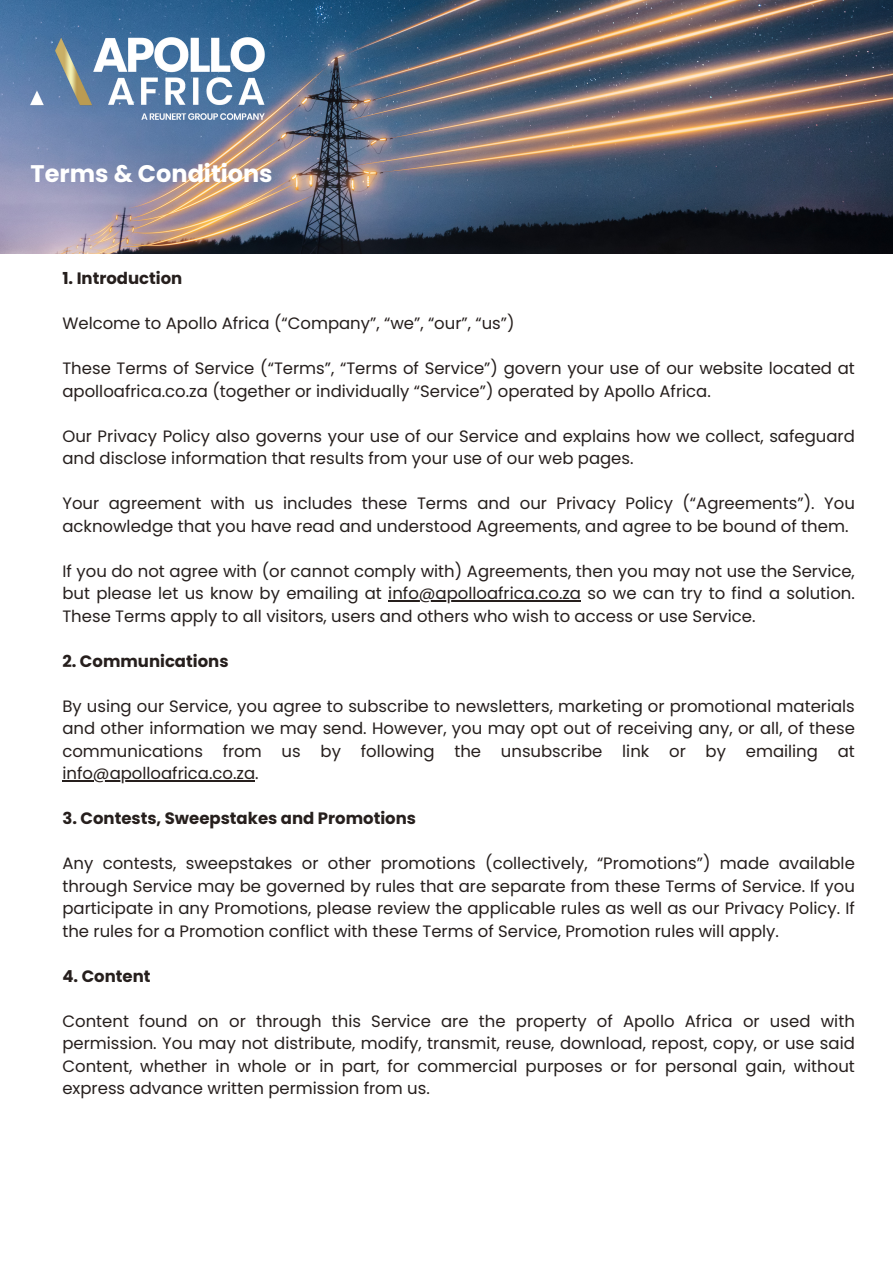
<style>
.page{position:relative;width:893px;height:1264px;background:#fff}
.page>*{position:absolute;margin:0;border:0;box-sizing:border-box;transform-origin:0 0}
.t1{font:700 24px "Poppins";color:#fff}
.t2{font:16.5px/22.5px "Poppins";color:#261f1d;text-align:justify}
.t3{font:700 16.5px "Poppins";color:#261f1d}
</style>
<div class="page">
<img style="left:0;top:0;width:892px;height:253px">
<hr style="left:388px;top:600px;width:193px;height:1px;background:#261f1d">
<hr style="left:62px;top:780px;width:193px;height:1px;background:#261f1d">
<img style="left:31px;top:38px;width:233px;height:82px">
<p class="t1" style="left:31px;top:157px;width:243px">Terms &amp; Conditions</p>
<p class="t3" style="left:62px;top:267px;width:121px">1. Introduction</p>
<p class="t2" style="left:62px;top:312px;width:453px">Welcome to Apollo Africa (“Company”, “we”, “our”, “us”)</p>
<p class="t2" style="left:62px;top:357px;width:794px">These Terms of Service (“Terms”, “Terms of Service”) govern your use of our website located at apolloafrica.co.za (together or individually “Service”) operated by Apollo Africa.</p>
<p class="t2" style="left:62px;top:425px;width:794px">Our Privacy Policy also governs your use of our Service and explains how we collect, safeguard and disclose information that results from your use of our web pages.</p>
<p class="t2" style="left:62px;top:492px;width:794px">Your agreement with us includes these Terms and our Privacy Policy (“Agreements”). You acknowledge that you have read and understood Agreements, and agree to be bound of them.</p>
<p class="t2" style="left:62px;top:559px;width:794px">If you do not agree with (or cannot comply with) Agreements, then you may not use the Service, but please let us know by emailing at info@apolloafrica.co.za so we can try to find a solution.<br>These Terms apply to all visitors, users and others who wish to access or use Service.</p>
<p class="t3" style="left:62px;top:649px;width:168px">2. Communications</p>
<p class="t2" style="left:62px;top:694px;width:794px">By using our Service, you agree to subscribe to newsletters, marketing or promotional materials and other information we may send. However, you may opt out of receiving any, or all, of these communications from us by following the unsubscribe link or by emailing at info@apolloafrica.co.za.</p>
<p class="t3" style="left:62px;top:806px;width:355px">3. Contests, Sweepstakes and Promotions</p>
<p class="t2" style="left:62px;top:852px;width:794px">Any contests, sweepstakes or other promotions (collectively, “Promotions”) made available through Service may be governed by rules that are separate from these Terms of Service. If you participate in any Promotions, please review the applicable rules as well as our Privacy Policy. If the rules for a Promotion conflict with these Terms of Service, Promotion rules will apply.</p>
<p class="t3" style="left:62px;top:964px;width:90px">4. Content</p>
<p class="t2" style="left:62px;top:1009px;width:794px">Content found on or through this Service are the property of Apollo Africa or used with permission. You may not distribute, modify, transmit, reuse, download, repost, copy, or use said Content, whether in whole or in part, for commercial purposes or for personal gain, without express advance written permission from us.</p>
</div>
